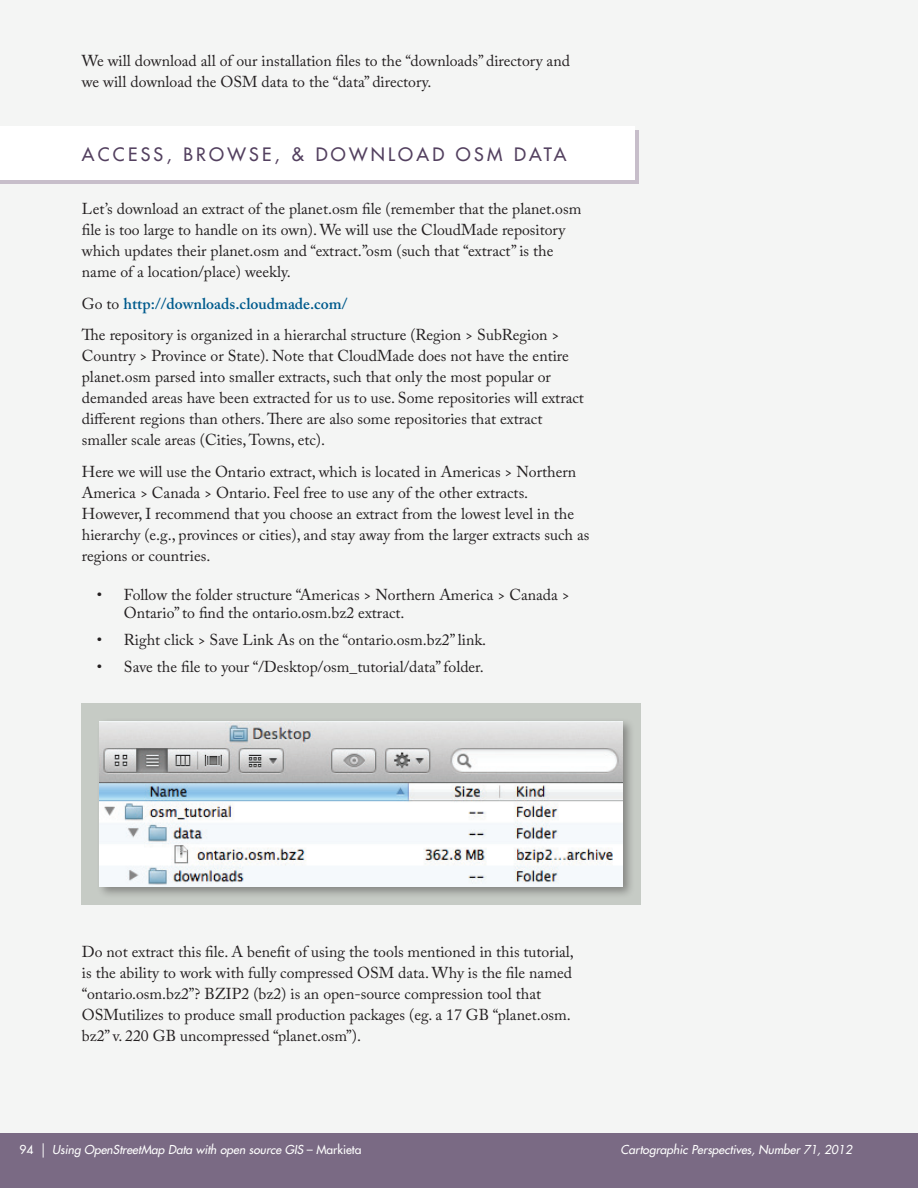
<style>
.page{position:relative;width:918px;height:1188px;background:#fff}
.page>*{position:absolute;margin:0;border:0;box-sizing:border-box;transform-origin:0 0}
.t1{font:500 18px "Futura Std";letter-spacing:.18em;color:#53405f}
.t2{font:15.75px/21px "Adobe Caslon Pro";color:#231f20}
.t3{font:italic 500 12px "Futura Std";color:#fff}
.s1{font-weight:600;color:#005b8d}
.s2{font-style:normal}
</style>
<div class="page">
<div style="left:0;top:0;width:918px;height:1136px;background:#f4f5f4"></div>
<div style="left:0;top:1133px;width:918px;height:55px;background:#7a6a84"></div>
<div style="left:0;top:130px;width:639px;height:54px;background:#c7beca"></div>
<div style="left:0;top:126px;width:634px;height:54px;background:#fff"></div>
<div style="left:82px;top:704px;width:559px;height:201px;background:#c6cbc5"></div>
<div style="left:96px;top:717px;width:539px;height:182px;background:#231f20;opacity:.4"></div>
<img style="left:100px;top:722px;width:523px;height:165px">
<p class="t2" style="left:82px;top:50px;width:490px">We will download all of our installation files to the “downloads” directory and we will download the OSM data to the “data” directory.</p>
<p class="t1" style="left:82px;top:143px;width:486px">ACCESS, BROW SE, &amp; DOW NLOAD OS M DATA</p>
<p class="t2" style="left:82px;top:198px;width:501px">Let’s download an extract of the planet.osm file (remember that the planet.osm file is too large to handle on its own). We will use the CloudMade repository which updates their planet.osm and “extract.”osm (such that “extract” is the name of a location/place) weekly.</p>
<p class="t2" style="left:82px;top:288px;width:479px;line-height:31.5px">Go to <span class="s1">http://downloads.cloudmade.com/<br></span>The repository is organized in a hierarchal structure (Region &gt; SubRegion &gt;</p>
<p class="t2" style="left:82px;top:345px;width:504px">Country &gt; Province or State). Note that CloudMade does not have the entire planet.osm parsed into smaller extracts, such that only the most popular or demanded areas have been extracted for us to use. Some repositories will extract different regions than others. There are also some repositories that extract smaller scale areas (Cities, Towns, etc).</p>
<p class="t2" style="left:82px;top:461px;width:509px">Here we will use the Ontario extract, which is located in Americas &gt; Northern America &gt; Canada &gt; Ontario. Feel free to use any of the other extracts.<br>However, I recommend that you choose an extract from the lowest level in the hierarchy (e.g., provinces or cities), and stay away from the larger extracts such as regions or countries.</p>
<p class="t2" style="left:124px;top:585px;width:447px;line-height:18px;text-indent:-27px">• Follow the folder structure “Americas &gt; Northern America &gt; Canada &gt;<br>Ontario” to find the ontario.osm.bz2 extract.</p>
<p class="t2" style="left:97px;top:629px;width:391px">• Right click &gt; Save Link As on the “ontario.osm.bz2” link.</p>
<p class="t2" style="left:97px;top:656px;width:388px">• Save the file to your “/Desktop/osm_tutorial/data” folder.</p>
<p class="t2" style="left:82px;top:941px;width:494px">Do not extract this file. A benefit of using the tools mentioned in this tutorial, is the ability to work with fully compressed OSM data. Why is the file named “ontario.osm.bz2”? BZIP2 (bz2) is an open-source compression tool that OSMutilizes to produce small production packages (eg. a 17 GB “planet.osm. bz2” v. 220 GB uncompressed “planet.osm”).</p>
<p class="t3" style="left:20px;top:1142px;width:343px"><span class="s2">94</span> | Using OpenStreetMap Data with open source GIS <span class="s2">– MARKIETA</span></p>
<p class="t3" style="left:621px;top:1142px;width:233px">Cartographic Perspectives, Number 71, 2012</p>
</div>
